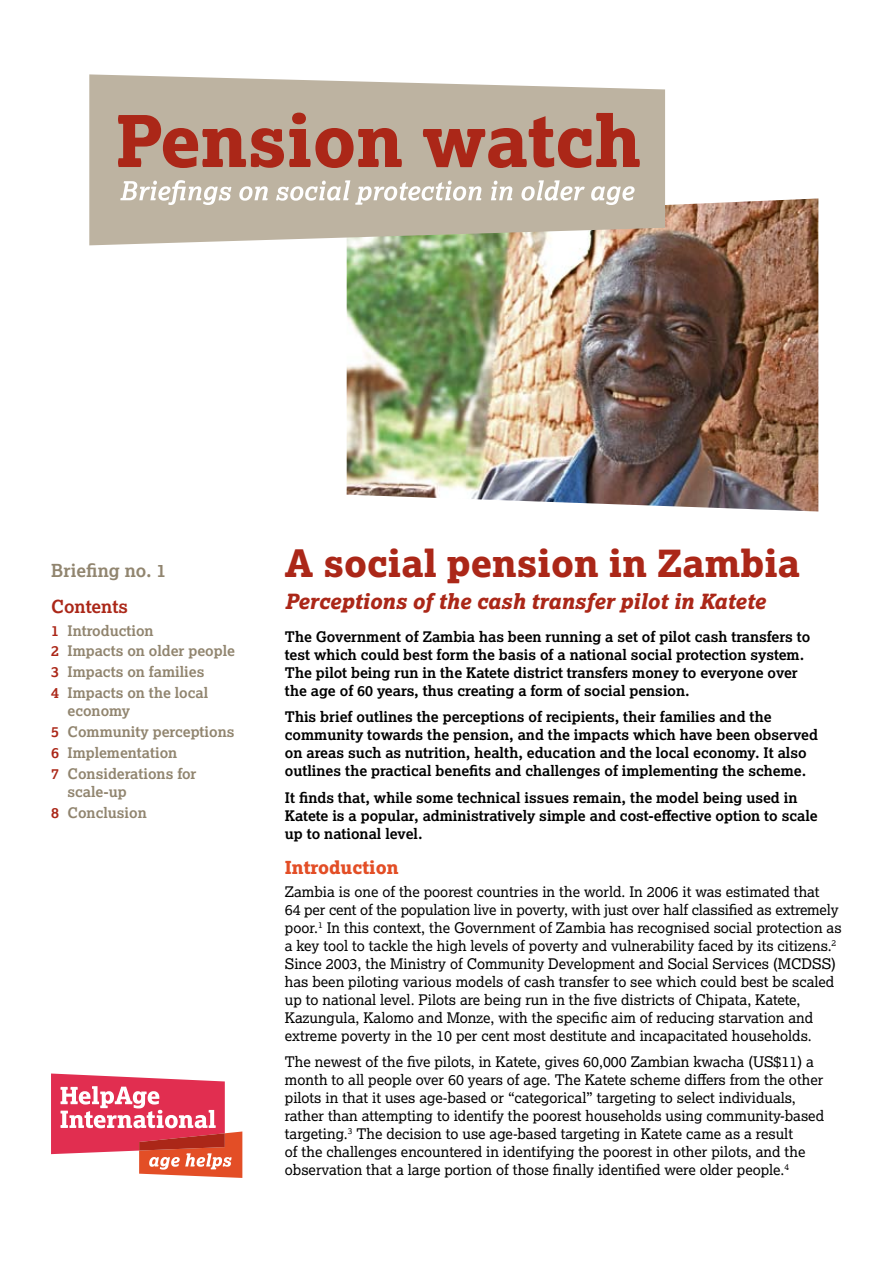
<style>
.page{position:relative;width:893px;height:1263px;background:#fff}
.page>*{position:absolute;margin:0;border:0;box-sizing:border-box;transform-origin:0 0}
.t1{font:71.25px "Lexia X Bold";color:#ab2718}
.t2{font:37.5px "Lexia X Bold";color:#ab2718}
.t3{font:italic 21px "Lexia X Bold";color:#ab2718}
.t4{font:18px "Lexia X Bold";color:#e34e26}
.t5{font:700 18px "Lexia";color:#91856f}
.t6{font:700 18px "Lexia";color:#ab2718}
.t7{font:14.7px/18px "Lexia";color:#000}
.t8{font:700 14.7px/18px "Lexia";color:#000}
.t9{font:700 14.7px/21px "Lexia";color:#91856f}
.s1{color:#ab2718}
</style>
<div class="page">
<img style="left:347px;top:198px;width:471px;height:313px">
<svg style="left:89px;top:74px;width:576px;height:171px;background:#c1b8a7"></svg>
<svg style="left:120px;top:180px;width:111px;height:25px"></svg>
<svg style="left:239px;top:186px;width:29px;height:15px"></svg>
<svg style="left:276px;top:180px;width:205px;height:25px"></svg>
<svg style="left:491px;top:181px;width:21px;height:19px"></svg>
<svg style="left:521px;top:180px;width:64px;height:21px"></svg>
<svg style="left:591px;top:186px;width:44px;height:19px"></svg>
<svg style="left:51px;top:1073px;width:191px;height:105px"></svg>
<h1 class="t1" style="left:115px;top:95px;width:527px">Pension watch</h1>
<p class="t5" style="left:51px;top:559px;width:117px">Briefing no. 1</p>
<p class="t6" style="left:51px;top:595px;width:78px">Contents</p>
<p class="t9" style="left:51px;top:619px;width:185px"><span class="s1">1</span> Introduction<br><span class="s1">2</span> Impacts on older people<br><span class="s1">3</span> Impacts on families<br><span class="s1">4</span> Impacts on the local</p>
<p class="t9" style="left:51px;top:700px;width:185px;text-indent:16px">economy<br><span class="s1">5</span> Community perceptions<br><span class="s1">6</span> Implementation<br><span class="s1">7</span> Considerations for</p>
<p class="t9" style="left:51px;top:781px;width:97px;text-align:center">scale-up<br><span class="s1">8</span> Conclusion</p>
<h2 class="t2" style="left:285px;top:539px;width:517px">A social pension in Zambia</h2>
<h3 class="t3" style="left:285px;top:587px;width:482px">Perceptions of the cash transfer pilot in Katete</h3>
<p class="t8" style="left:285px;top:627px;width:527px">The Government of Zambia has been running a set of pilot cash transfers to test which could best form the basis of a national social protection system.<br>The pilot being run in the Katete district transfers money to everyone over the age of 60 years, thus creating a form of social pension.</p>
<p class="t8" style="left:285px;top:707px;width:534px">This brief outlines the perceptions of recipients, their families and the community towards the pension, and the impacts which have been observed on areas such as nutrition, health, education and the local economy. It also outlines the practical benefits and challenges of implementing the scheme.</p>
<p class="t8" style="left:285px;top:788px;width:534px">It finds that, while some technical issues remain, the model being used in<br>Katete is a popular, administratively simple and cost-effective option to scale up to national level.</p>
<p class="t4" style="left:285px;top:856px;width:115px">Introduction</p>
<p class="t7" style="left:285px;top:882px;width:558px">Zambia is one of the poorest countries in the world. In 2006 it was estimated that<br>64 per cent of the population live in poverty, with just over half classified as extremely poor.<sup>1</sup> In this context, the Government of Zambia has recognised social protection as a key tool to tackle the high levels of poverty and vulnerability faced by its citizens.<sup>2<br></sup>Since 2003, the Ministry of Community Development and Social Services (MCDSS) has been piloting various models of cash transfer to see which could best be scaled up to national level. Pilots are being run in the five districts of Chipata, Katete, Kazungula, Kalomo and Monze, with the specific aim of reducing starvation and extreme poverty in the 10 per cent most destitute and incapacitated households.</p>
<p class="t7" style="left:285px;top:1052px;width:541px">The newest of the five pilots, in Katete, gives 60,000 Zambian kwacha (US$11) a month to all people over 60 years of age. The Katete scheme differs from the other pilots in that it uses age-based or “categorical” targeting to select individuals, rather than attempting to identify the poorest households using community-based targeting.<sup>3</sup> The decision to use age-based targeting in Katete came as a result<br>of the challenges encountered in identifying the poorest in other pilots, and the observation that a large portion of those finally identified were older people.<sup>4</sup></p>
</div>
